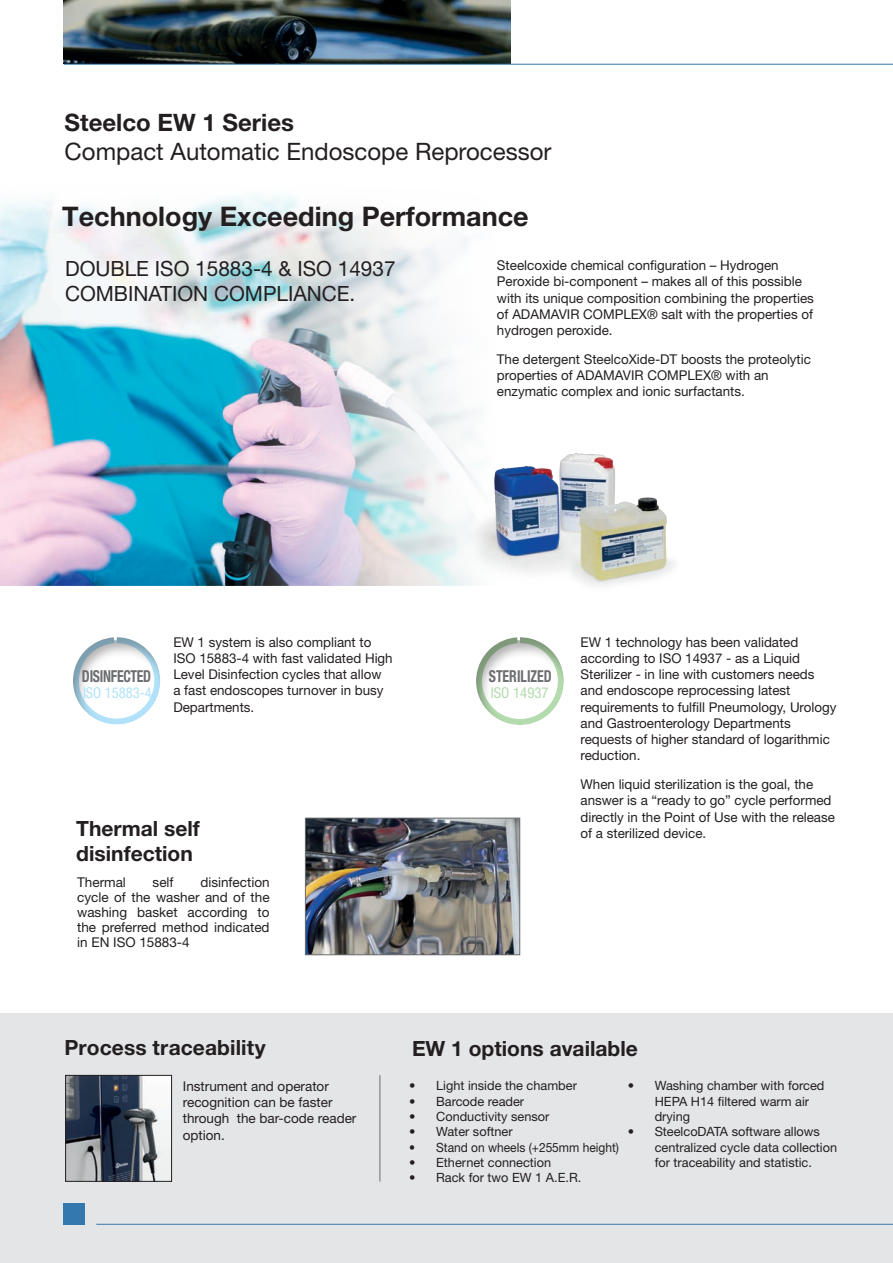
<style>
.page{position:relative;width:893px;height:1263px;background:#fff}
.page>*{position:absolute;margin:0;border:0;box-sizing:border-box;transform-origin:0 0}
.t1{font:700 27px "Helvetica Neue LT Std";color:#231f20}
.t2{font:24px "Helvetica Neue LT Std";color:#231f20}
.t3{font:700 24px "Helvetica Neue LT Std";color:#231f20}
.t4{font:700 21px "Helvetica Neue LT Std";color:#231f20}
.t5{font:21px/25.2px "Helvetica Neue LT Std";color:#231f20}
.t6{font:700 condensed 16.5px "Helvetica Neue LT Std";letter-spacing:-.02em;color:#6c6d70;scale:.84 1}
.t7{font:700 condensed 16.5px "Helvetica Neue LT Std";color:#6c6d70;scale:.84 1}
.t8{font:condensed 15px "Helvetica Neue LT Std";color:#b1e2f9}
.t9{font:condensed 15px "Helvetica Neue LT Std";color:#b4dbae}
.t10{font:13.5px/16.2px "Helvetica Neue LT Std";color:#231f20}
.t11{font:12.75px/15.3px "Helvetica Neue LT Std";color:#231f20}
.t12{font:12.75px "Helvetica Neue LT Std";color:#231f20;scale:.94 1}
</style>
<div class="page">
<img style="left:64px;top:0;width:446px;height:64px">
<div style="left:0;top:1013px;width:893px;height:250px;background:#e4e5e7"></div>
<img style="left:0;top:195px;width:478px;height:390px">
<img style="left:471px;top:427px;width:203px;height:159px">
<hr style="left:380px;top:1075px;width:1px;height:106px;background:#6c6d70">
<img style="left:307px;top:820px;width:211px;height:133px">
<div style="left:305px;top:818px;width:215px;height:137px;border:1px solid #6c6d70"></div>
<img style="left:67px;top:1077px;width:103px;height:102px">
<div style="left:65px;top:1075px;width:107px;height:106px;border:1px solid #231f20"></div>
<div style="left:475px;top:635px;width:91px;height:90px;background:#231f20;opacity:.35"></div>
<div style="left:72px;top:635px;width:90px;height:90px;background:#231f20;opacity:.35"></div>
<hr style="left:96px;top:1224px;width:797px;height:1px;background:#3378ae">
<div style="left:64px;top:1203px;width:21px;height:22px;background:#3378ae"></div>
<hr style="left:64px;top:64px;width:829px;height:1px;background:#3378ae">
<h2 class="t3" style="left:65px;top:108px;width:231px">Steelco EW 1 Series</h2>
<h2 class="t2" style="left:65px;top:137px;width:488px">Compact Automatic Endoscope Reprocessor</h2>
<h1 class="t1" style="left:62px;top:199px;width:468px">Technology Exceeding Performance</h1>
<p class="t10" style="left:497px;top:257px;width:318px">Steelcoxide chemical configuration – Hydrogen Peroxide bi-component – makes all of this possible with its unique composition combining the properties of ADAMAVIR COMPLEX® salt with the properties of hydrogen peroxide.</p>
<p class="t10" style="left:497px;top:351px;width:315px">The detergent SteelcoXide-DT boosts the proteolytic properties of ADAMAVIR COMPLEX® with an enzymatic complex and ionic surfactants.</p>
<h3 class="t5" style="left:65px;top:255px;width:332px">DOUBLE ISO 15883-4 &amp; ISO 14937<br>COMBINATION COMPLIANCE.</h3>
<p class="t10" style="left:173px;top:634px;width:221px">EW 1 system is also compliant to<br>ISO 15883-4 with fast validated High<br>Level Disinfection cycles that allow<br>a fast endoscopes turnover in busy<br>Departments.</p>
<p class="t10" style="left:580px;top:634px;width:257px">EW 1 technology has been validated according to ISO 14937 - as a Liquid Sterilizer - in line with customers needs and endoscope reprocessing latest requirements to fulfill Pneumology, Urology and Gastroenterology Departments requests of higher standard of logarithmic reduction.</p>
<p class="t10" style="left:580px;top:776px;width:256px">When liquid sterilization is the goal, the answer is a “ready to go” cycle performed directly in the Point of Use with the release</p>
<h3 class="t4" style="left:76px;top:815px;width:125px">Thermal self</h3>
<p class="t10" style="left:580px;top:825px;width:127px">of a sterilized device.</p>
<h3 class="t4" style="left:76px;top:840px;width:118px">disinfection</h3>
<p class="t10" style="left:77px;top:874px;width:50px">Thermal</p>
<p class="t10" style="left:153px;top:874px;width:22px">self</p>
<p class="t6" style="left:82px;top:666px;width:84px">DISINFECTED</p>
<p class="t7" style="left:489px;top:666px;width:77px">STERILIZED</p>
<p class="t8" style="left:83px;top:684px;width:70px">ISO 15883-4</p>
<p class="t9" style="left:491px;top:684px;width:59px">ISO 14937</p>
<p class="t10" style="left:77px;top:875px;width:194px;line-height:15px;text-align:justify;text-indent:123px">disinfection cycle of the washer and of the washing basket according to the preferred method indicated in EN ISO 15883-4</p>
<h3 class="t4" style="left:65px;top:1035px;width:203px">Process traceability</h3>
<p class="t10" style="left:183px;top:1078px;width:175px">Instrument and operator recognition can be faster through the bar-code reader option.</p>
<h3 class="t4" style="left:412px;top:1036px;width:227px">EW 1 options available</h3>
<p class="t11" style="left:409px;top:1078px;width:169px">• Light inside the chamber</p>
<p class="t11" style="left:409px;top:1093px;width:117px">• Barcode reader</p>
<p class="t11" style="left:409px;top:1109px;width:142px">• Conductivity sensor</p>
<p class="t11" style="left:409px;top:1124px;width:105px">• Water softner</p>
<p class="t12" style="left:409px;top:1139px;width:225px">• Stand on wheels (+255mm height)</p>
<p class="t11" style="left:409px;top:1154px;width:144px">• Ethernet connection</p>
<p class="t11" style="left:409px;top:1170px;width:174px">• Rack for two EW 1 A.E.R.</p>
<p class="t11" style="left:655px;top:1078px;width:171px;text-indent:-27px">• Washing chamber with forced<br>HEPA H14 filtered warm air drying</p>
<p class="t11" style="left:655px;top:1124px;width:184px;text-indent:-27px">• SteelcoDATA software allows centralized cycle data collection for traceability and statistic.</p>
</div>
